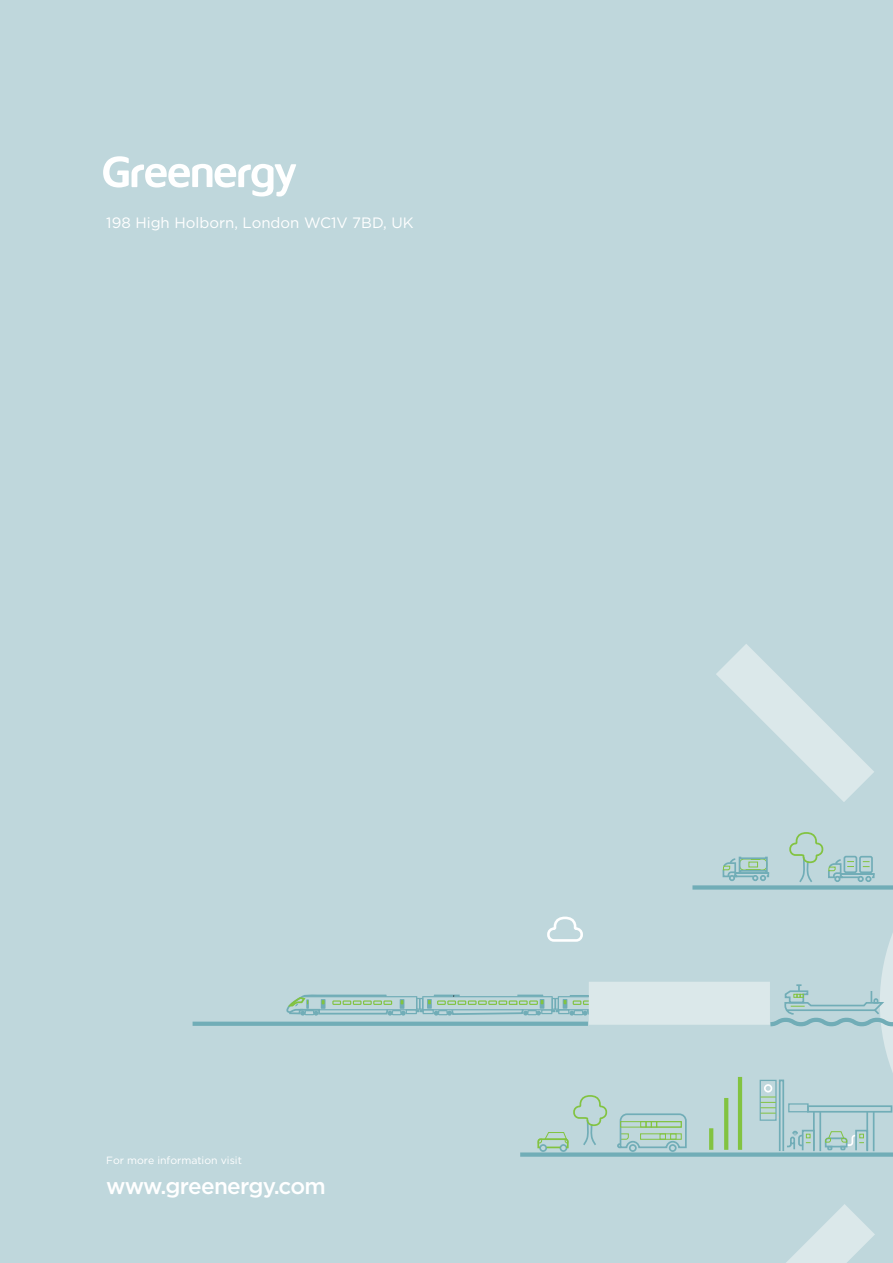
<style>
.page{position:relative;width:893px;height:1263px;background:#bfd7dc}
.page>*{position:absolute;margin:0;border:0;box-sizing:border-box;transform-origin:0 0}
.t1{font:500 22.5px "Gotham";letter-spacing:-.03em;color:#fff}
.t2{font:15px "Gotham";color:#fff}
.t3{font:10.5px "Gotham";color:#fff}
</style>
<div class="page">
<svg style="left:716px;top:644px;width:158px;height:158px"></svg>
<div style="left:193px;top:1021px;width:395px;height:5px;background:#71adb7"></div>
<svg style="left:286px;top:832px;width:607px;height:431px"></svg>
<svg style="left:724px;top:1098px;width:4px;height:52px"></svg>
<hr style="left:738px;top:1077px;width:4px;height:73px;background:#82c341">
<svg style="left:709px;top:1128px;width:4px;height:22px"></svg>
<svg style="left:103px;top:156px;width:193px;height:40px"></svg>
<p class="t2" style="left:106px;top:213px;width:309px">198 High Holborn, London WC1V 7BD, UK</p>
<p class="t3" style="left:106px;top:1154px;width:137px">For more information visit</p>
<h1 class="t1" style="left:106px;top:1172px;width:221px">www.greenergy.com</h1>
</div>
